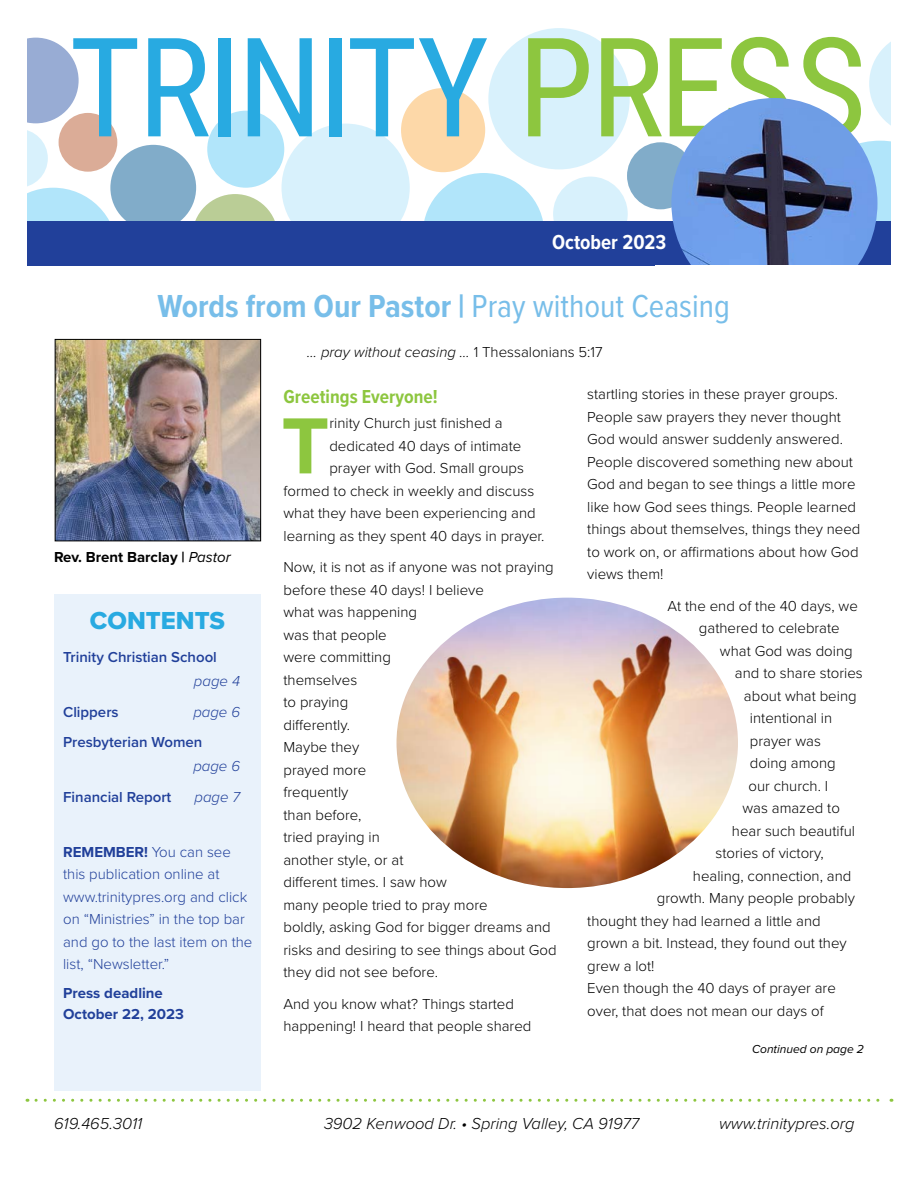
<style>
.page{position:relative;width:918px;height:1188px;background:#fff}
.page>*{position:absolute;margin:0;border:0;box-sizing:border-box;transform-origin:0 0}
.t1{font:138px "Roboto Condensed";letter-spacing:-.03em;color:#28aae1}
.t2{font:700 82.5px "Proxima Nova";color:#8dc63f}
.t3{font:700 33px "Proxima Nova Cond";color:#78bee9}
.t4{font:25.5px "Proxima Nova Extrabld";color:#28aae1}
.t5{font:700 21px "Proxima Nova Cond";color:#fff}
.t6{font:700 19.5px "Proxima Nova Cond";color:#8dc63f}
.t7{font:italic 300 16.5px "Proxima Nova";color:#000}
.t8{font:300 15px/22.5px "Proxima Nova";color:#000}
.t9{font:300 15px/22.5px "Proxima Nova";color:#21409a}
.t10{font:600 15px "Proxima Nova";color:#21409a}
.t11{font:italic 300 15px "Proxima Nova";color:#000}
.t12{font:700 15px/21px "Proxima Nova";color:#21409a}
.t13{font:700 15px "Proxima Nova";color:#000}
.t14{font:italic 300 15px "Proxima Nova";color:#21409a}
.t15{font:italic 12px "Proxima Nova";color:#000}
.s1{color:#8dc63f}
.s2{font-weight:400}
.s3{font-style:normal}
.s4{font-weight:400;font-style:italic}
.s5{font-weight:700}
</style>
<div class="page">
<svg style="left:869px;top:42px;width:22px;height:84px"></svg>
<svg style="left:878px;top:141px;width:13px;height:80px"></svg>
<div style="left:627px;top:142px;width:67px;height:67px;background:#81acc9;border-radius:50%"></div>
<div style="left:488px;top:28px;width:142px;height:141px;background:#d8f1fc;border-radius:50%"></div>
<svg style="left:553px;top:177px;width:75px;height:44px"></svg>
<svg style="left:27px;top:30px;width:517px;height:191px"></svg>
<div style="left:54px;top:595px;width:207px;height:496px;background:#e9f2fb"></div>
<div style="left:27px;top:221px;width:864px;height:45px;background:#21409a"></div>
<img style="left:57px;top:341px;width:202px;height:198px">
<div style="left:55px;top:339px;width:206px;height:202px;border:1px solid #000"></div>
<svg style="left:36px;top:1099px;width:856px;height:3px"></svg>
<img style="left:671px;top:98px;width:207px;height:168px">
<img style="left:397px;top:598px;width:341px;height:290px">
<h1 class="t1" style="left:69px;top:-9px;width:799px">TRINITY <span class="s1">PRESS</span></h1>
<h3 class="t5" style="left:552px;top:226px;width:116px">October 2023</h3>
<h3 class="t3" style="left:157px;top:281px;width:574px">Words from Our Pastor | <span class="s2">Pray without Ceasing</span></h3>
<p class="t11" style="left:307px;top:341px;width:297px">… pray without ceasing … <span class="s3">1 Thessalonians 5:17</span></p>
<p class="t13" style="left:54px;top:546px;width:178px">Rev. Brent Barclay | <span class="s4">Pastor</span></p>
<h3 class="t4" style="left:90px;top:601px;width:137px">CONTENTS</h3>
<p class="t10" style="left:63px;top:646px;width:155px">Trinity Christian School</p>
<p class="t14" style="left:194px;top:670px;width:48px">page 4</p>
<p class="t10" style="left:63px;top:701px;width:57px">Clippers</p>
<p class="t14" style="left:193px;top:701px;width:48px">page 6</p>
<p class="t10" style="left:63px;top:731px;width:141px">Presbyterian Women</p>
<p class="t14" style="left:193px;top:755px;width:48px">page 6</p>
<p class="t10" style="left:63px;top:786px;width:110px">Financial Report</p>
<p class="t14" style="left:195px;top:786px;width:47px">page 7</p>
<p class="t9" style="left:63px;top:840px;width:191px"><span class="s5">REMEMBER!</span> You can see this publication online at www.trinitypres.org and click on “Ministries” in the top bar and go to the last item on the list, “Newsletter.”</p>
<p class="t12" style="left:63px;top:983px;width:122px">Press deadline<br>October 22, 2023</p>
<h3 class="t6" style="left:284px;top:382px;width:156px">Greetings Everyone!</h3>
<h2 class="t2" style="left:281px;top:384px;width:49px">T</h2>
<p class="t8" style="left:329px;top:411px;width:175px">rinity Church just finished a</p>
<p class="t8" style="left:329px;top:434px;width:193px">dedicated 40 days of intimate</p>
<p class="t8" style="left:329px;top:456px;width:196px">prayer with God. Small groups</p>
<p class="t8" style="left:283px;top:479px;width:252px">formed to check in weekly and discuss</p>
<p class="t8" style="left:283px;top:501px;width:254px">what they have been experiencing and</p>
<p class="t8" style="left:283px;top:524px;width:262px">learning as they spent 40 days in prayer.</p>
<p class="t8" style="left:283px;top:555px;width:275px">Now, it is not as if anyone was not praying before these 40 days! I believe<br>what was happening<br>was that people<br>were committing<br>themselves<br>to praying<br>differently.<br>Maybe they<br>prayed more<br>frequently<br>than before,<br>tried praying in<br>another style, or at<br>different times. I saw how<br>many people tried to pray more<br>boldly, asking God for bigger dreams and risks and desiring to see things about God they did not see before.</p>
<p class="t8" style="left:283px;top:992px;width:249px">And you know what? Things started happening! I heard that people shared</p>
<p class="t8" style="left:587px;top:382px;width:275px">startling stories in these prayer groups.<br>People saw prayers they never thought God would answer suddenly answered.<br>People discovered something new about God and began to see things a little more like how God sees things. People learned things about themselves, things they need to work on, or affirmations about how God views them!</p>
<p class="t8" style="left:699px;top:594px;width:160px;text-indent:-32px">At the end of the 40 days, we gathered to celebrate</p>
<p class="t8" style="left:720px;top:639px;width:134px">what God was doing</p>
<p class="t8" style="left:735px;top:661px;width:129px">and to share stories</p>
<p class="t8" style="left:744px;top:684px;width:114px">about what being</p>
<p class="t8" style="left:750px;top:706px;width:84px">intentional in</p>
<p class="t8" style="left:750px;top:729px;width:72px">prayer was</p>
<p class="t8" style="left:750px;top:751px;width:87px">doing among</p>
<p class="t8" style="left:748px;top:774px;width:81px">our church. I</p>
<p class="t8" style="left:742px;top:796px;width:99px">was amazed to</p>
<p class="t8" style="left:732px;top:819px;width:125px">hear such beautiful</p>
<p class="t8" style="left:715px;top:841px;width:110px">stories of victory,</p>
<p class="t8" style="left:693px;top:864px;width:160px">healing, connection, and</p>
<p class="t8" style="left:657px;top:886px;width:199px">growth. Many people probably</p>
<p class="t8" style="left:587px;top:909px;width:235px">thought they had learned a little and</p>
<p class="t8" style="left:587px;top:931px;width:261px">grown a bit. Instead, they found out they</p>
<p class="t8" style="left:587px;top:954px;width:69px">grew a lot!</p>
<p class="t8" style="left:587px;top:976px;width:250px">Even though the 40 days of prayer are</p>
<p class="t8" style="left:587px;top:999px;width:238px">over, that does not mean our days of</p>
<p class="t15" style="left:752px;top:1040px;width:113px">Continued on page 2</p>
<p class="t7" style="left:54px;top:1111px;width:90px">619.465.3011</p>
<p class="t7" style="left:324px;top:1111px;width:317px">3902 Kenwood Dr. • Spring Valley, CA 91977</p>
<p class="t7" style="left:719px;top:1111px;width:137px">www.trinitypres.org</p>
</div>
